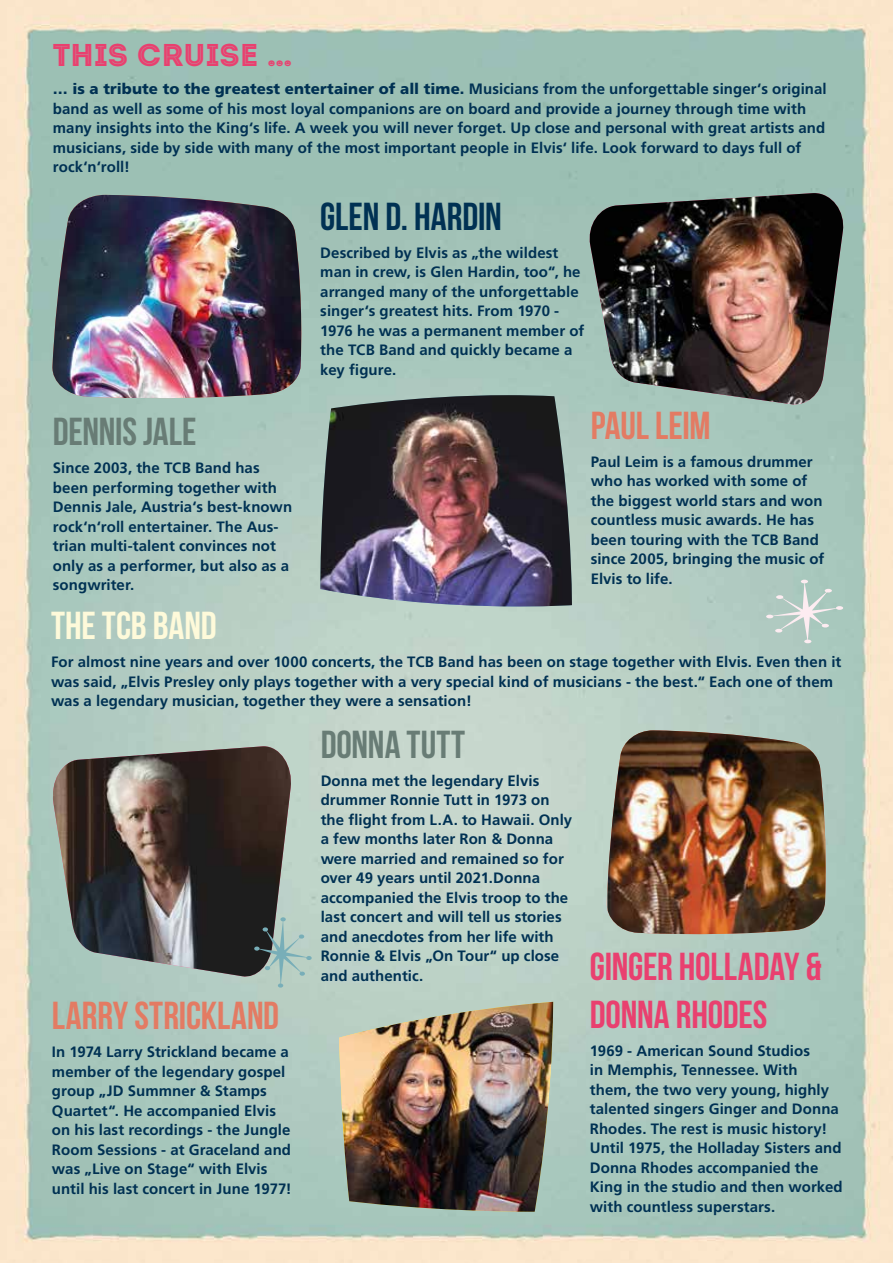
<style>
.page{position:relative;width:893px;height:1263px;background:#fff}
.page>*{position:absolute;margin:0;border:0;box-sizing:border-box;transform-origin:0 0}
.t1{font:39px/48px "Bebas Neue";letter-spacing:-.005em;color:#e9406f}
.t2{font:39px "Bebas Neue";letter-spacing:-.005em;color:#e37b63}
.t3{font:39px "Bebas Neue";letter-spacing:-.005em;color:#687c75}
.t4{font:39px "Bebas Neue";letter-spacing:-.005em;color:#003153}
.t5{font:39px "Bebas Neue";color:#fefada}
.t6{font:31.5px "Intro Inline";color:#e9406f}
.t7{font:700 15px/19.5px "Frutiger LT Pro";letter-spacing:.005em;color:#003153}
.s1{font-weight:900}
</style>
<div class="page">
<img style="left:0;top:0;width:893px;height:1263px">
<img style="left:51px;top:746px;width:241px;height:232px">
<svg style="left:254px;top:917px;width:58px;height:70px;background:#8fa49e"></svg>
<img style="left:606px;top:730px;width:221px;height:206px">
<svg style="left:320px;top:391px;width:252px;height:222px;background:#b5cec3"></svg>
<img style="left:320px;top:395px;width:252px;height:211px">
<img style="left:339px;top:1002px;width:214px;height:210px">
<svg style="left:766px;top:580px;width:77px;height:63px;background:#b6cdc5"></svg>
<img style="left:52px;top:195px;width:251px;height:205px">
<img style="left:588px;top:193px;width:257px;height:213px">
<h2 class="t6" style="left:53px;top:36px;width:241px">THIS CRUISE …</h2>
<p class="t7" style="left:53px;top:79px;width:775px"><span class="s1">… is a tribute to the greatest entertainer of all time.</span> Musicians from the unforgettable singer‘s original band as well as some of his most loyal companions are on board and provide a journey through time with many insights into the King‘s life. A week you will never forget. Up close and personal with great artists and musicians, side by side with many of the most important people in Elvis‘ life. Look forward to days full of rock‘n‘roll!</p>
<h1 class="t3" style="left:53px;top:410px;width:145px">DENNIS JALE</h1>
<p class="t7" style="left:53px;top:458px;width:241px">Since 2003, the TCB Band has been performing together with<br>Dennis Jale, Austria‘s best-known rock‘n‘roll entertainer. The Aus&shy;trian multi-talent convinces not only as a performer, but also as a songwriter.</p>
<h1 class="t4" style="left:320px;top:195px;width:183px">GLEN D. HARDIN</h1>
<p class="t7" style="left:320px;top:243px;width:266px">Described by Elvis as „the wildest man in crew, is Glen Hardin, too“, he arranged many of the unforgettable singer‘s greatest hits. From 1970 -<br>1976 he was a permanent member of the TCB Band and quickly became a key figure.</p>
<h1 class="t2" style="left:591px;top:404px;width:121px">PAUL LEIM</h1>
<p class="t7" style="left:591px;top:452px;width:235px">Paul Leim is a famous drummer who has worked with some of the biggest world stars and won countless music awards. He has been touring with the TCB Band since 2005, bringing the music of<br>Elvis to life.</p>
<h1 class="t5" style="left:51px;top:604px;width:167px">THE TCB BAND</h1>
<p class="t7" style="left:51px;top:652px;width:792px">For almost nine years and over 1000 concerts, the TCB Band has been on stage together with Elvis. Even then it was said, „Elvis Presley only plays together with a very special kind of musicians - the best.“ Each one of them was a legendary musician, together they were a sensation!</p>
<h1 class="t2" style="left:52px;top:994px;width:229px">LARRY STRICKLAND</h1>
<p class="t7" style="left:52px;top:1042px;width:241px">In 1974 Larry Strickland became a member of the legendary gospel group „JD Summner &amp; Stamps<br>Quartet“. He accompanied Elvis on his last recordings - the Jungle<br>Room Sessions - at Graceland and was „Live on Stage“ with Elvis until his last concert in June 1977!</p>
<h1 class="t3" style="left:321px;top:723px;width:146px">DONNA TUTT</h1>
<p class="t7" style="left:321px;top:771px;width:253px">Donna met the legendary Elvis drummer Ronnie Tutt in 1973 on the flight from L.A. to Hawaii. Only a few months later Ron &amp; Donna were married and remained so for over 49 years until 2021.Donna accompanied the Elvis troop to the last concert and will tell us stories and anecdotes from her life with<br>Ronnie &amp; Elvis „On Tour“ up close and authentic.</p>
<h1 class="t1" style="left:590px;top:942px;width:233px">GINGER HOLLADAY &amp;<br>DONNA RHODES</h1>
<p class="t7" style="left:590px;top:1041px;width:254px">1969 - American Sound Studios<br>in Memphis, Tennessee. With<br>them, the two very young, highly talented singers Ginger and Donna<br>Rhodes. The rest is music history!<br>Until 1975, the Holladay Sisters and<br>Donna Rhodes accompanied the<br>King in the studio and then worked with countless superstars.</p>
</div>
